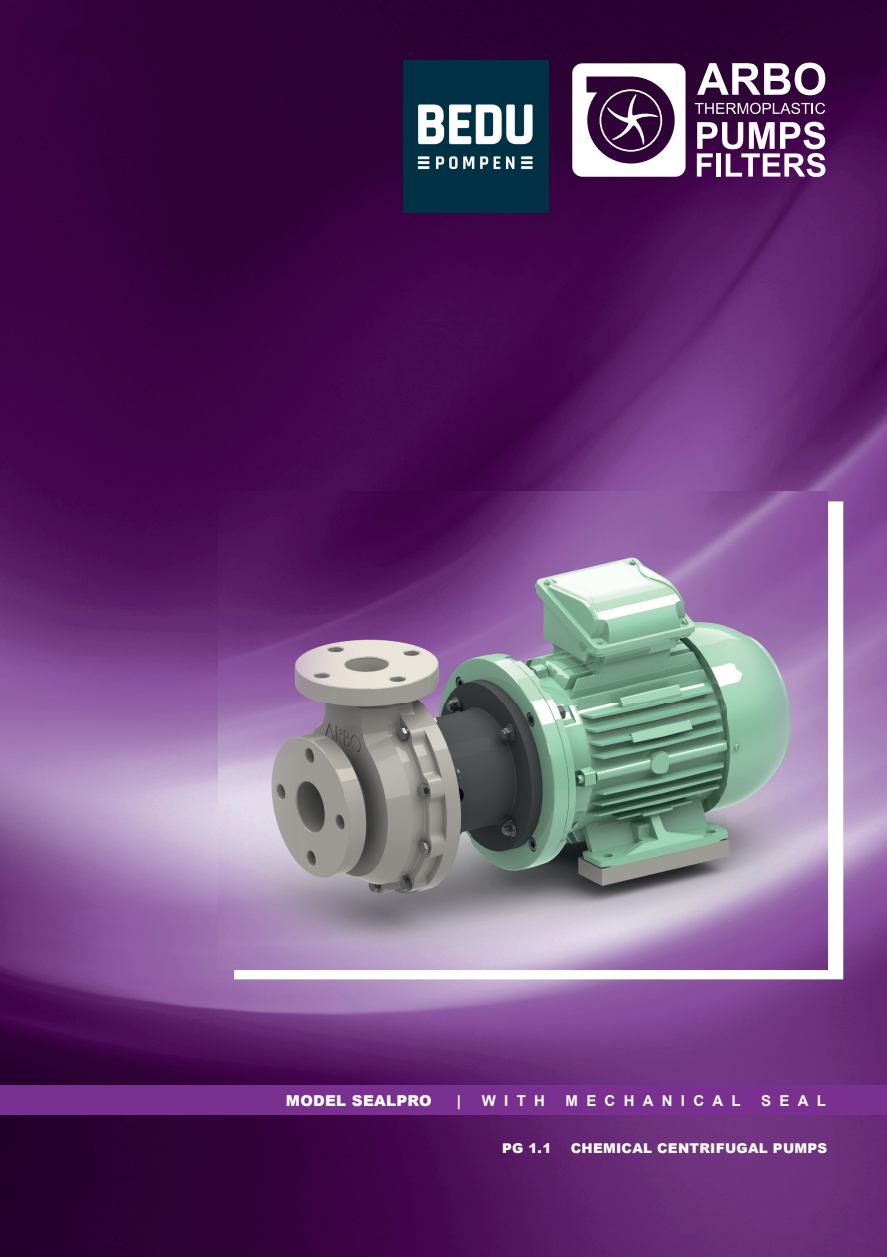
<style>
.page{position:relative;width:887px;height:1257px;background:#fff}
.page>*{position:absolute;margin:0;border:0;box-sizing:border-box;transform-origin:0 0}
.t1{font:700 15px "Arial";letter-spacing:.55em;color:#fff}
.t2{font:900 15px "Arial";letter-spacing:.02em;color:#fff}
.t3{font:900 13.5px "Arial";letter-spacing:.02em;color:#fff}
</style>
<div class="page">
<img style="left:0;top:0;width:887px;height:1257px">
<div style="left:0;top:1085px;width:887px;height:30px;background:#7a3091"></div>
<svg style="left:697px;top:63px;width:128px;height:32px"></svg>
<svg style="left:697px;top:122px;width:128px;height:55px"></svg>
<svg style="left:695px;top:103px;width:130px;height:11px"></svg>
<svg style="left:572px;top:63px;width:113px;height:114px"></svg>
<img style="left:218px;top:491px;width:609px;height:478px">
<img style="left:403px;top:61px;width:145px;height:151px">
<p class="t2" style="left:286px;top:1090px;width:147px">MODEL SEALPRO</p>
<p class="t1" style="left:457px;top:1091px;width:6px">|</p>
<p class="t1" style="left:482px;top:1091px;width:65px">WITH</p>
<p class="t1" style="left:565px;top:1091px;width:177px">MECHANICAL</p>
<p class="t1" style="left:761px;top:1091px;width:66px">SEAL</p>
<p class="t3" style="left:502px;top:1138px;width:51px">PG 1.1</p>
<p class="t3" style="left:571px;top:1138px;width:258px">CHEMICAL CENTRIFUGAL PUMPS</p>
</div>
